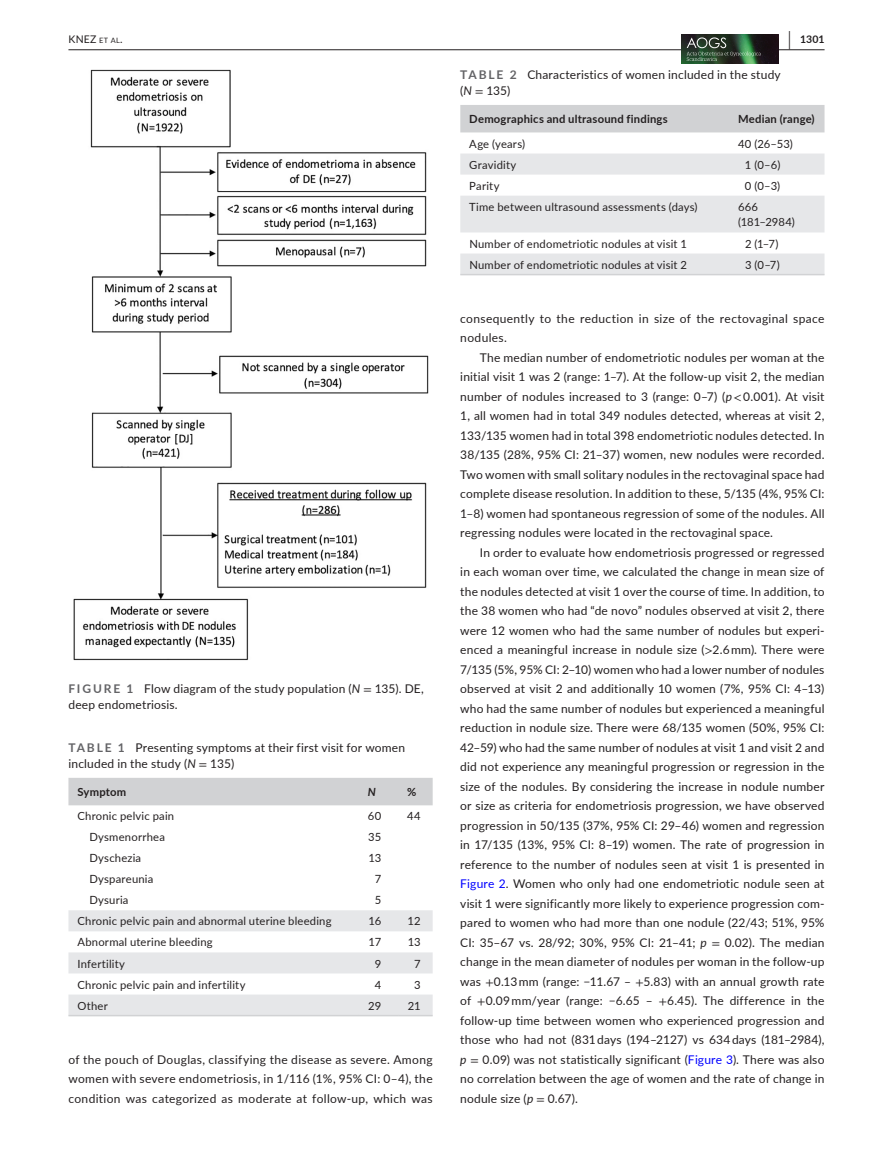
<style>
.page{position:relative;width:893px;height:1174px;background:#fff}
.page>*{position:absolute;margin:0;border:0;box-sizing:border-box;transform-origin:0 0}
.t1{font:12px/19.5px "Lato";letter-spacing:.015em;color:#231f20}
.t2{font:11.25px/15.8px "Lato";letter-spacing:.02em;color:#231f20}
.t3{font:700 11.25px "Lato";letter-spacing:.02em;color:#231f20}
.t4{font:italic 700 11.25px "Lato";color:#231f20}
.t5{font:10.5px "Lato";color:#231f20}
.t6{font:700 10.5px "Lato";color:#231f20}
.s1{font-size:7.35px}
.s2{font-size:19.5px}
.s3{font-weight:700;color:#636366}
.s4{font-style:italic}
.s5{font-family:"STIX"}
.s6{color:#00f}
</style>
<div class="page">
<hr style="left:68px;top:49px;width:756px;height:1px;background:#231f20">
<img style="left:682px;top:34px;width:97px;height:30px">
<svg style="left:687px;top:37px;width:74px;height:24px;background:#3f5843"></svg>
<img style="left:73px;top:69px;width:356px;height:592px">
<div style="left:68px;top:778px;width:365px;height:27px;background:#d1d2d4"></div>
<svg style="left:68px;top:910px;width:365px;height:104px"></svg>
<hr style="left:68px;top:1014px;width:291px;height:2px;background:#d1d2d4">
<hr style="left:359px;top:1014px;width:39px;height:2px;background:#d1d2d4">
<hr style="left:398px;top:1014px;width:35px;height:2px;background:#d1d2d4">
<div style="left:460px;top:105px;width:364px;height:27px;background:#d1d2d4"></div>
<svg style="left:460px;top:153px;width:364px;height:121px;fill:#e6e7e9"></svg>
<hr style="left:460px;top:274px;width:269px;height:1px;background:#d1d2d4">
<hr style="left:729px;top:274px;width:95px;height:1px;background:#d1d2d4">
<p class="t5" style="left:68px;top:31px;width:56px">KNEZ <span class="s1">et al</span>.</p>
<p class="t6" style="left:789px;top:31px;width:37px"><span class="s2">|</span> 1301</p>
<p class="t1" style="left:68px;top:680px;width:357px;line-height:16.5px"><span class="s3">FIGURE 1</span> Flow diagram of the study population (<span class="s4">N</span> <span class="s5">=</span> 135). DE, deep endometriosis.</p>
<p class="t1" style="left:68px;top:738px;width:338px;line-height:16.5px"><span class="s3">TABLE 1</span> Presenting symptoms at their first visit for women included in the study (<span class="s4">N</span> <span class="s5">=</span> 135)</p>
<p class="t3" style="left:77px;top:783px;width:50px">Symptom</p>
<p class="t4" style="left:368px;top:783px;width:10px">N</p>
<p class="t3" style="left:407px;top:783px;width:11px">%</p>
<p class="t2" style="left:77px;top:807px;width:98px">Chronic pelvic pain</p>
<p class="t2" style="left:368px;top:807px;width:15px">60</p>
<p class="t2" style="left:407px;top:807px;width:15px">44</p>
<p class="t2" style="left:89px;top:828px;width:77px">Dysmenorrhea</p>
<p class="t2" style="left:368px;top:828px;width:15px">35</p>
<p class="t2" style="left:89px;top:849px;width:53px">Dyschezia</p>
<p class="t2" style="left:368px;top:849px;width:14px">13</p>
<p class="t2" style="left:89px;top:870px;width:65px">Dyspareunia</p>
<p class="t2" style="left:375px;top:870px;width:8px">7</p>
<p class="t2" style="left:89px;top:892px;width:41px">Dysuria</p>
<p class="t2" style="left:375px;top:892px;width:8px">5</p>
<p class="t2" style="left:77px;top:913px;width:256px">Chronic pelvic pain and abnormal uterine bleeding</p>
<p class="t2" style="left:368px;top:913px;width:14px">16</p>
<p class="t2" style="left:407px;top:913px;width:15px">12</p>
<p class="t2" style="left:77px;top:934px;width:137px">Abnormal uterine bleeding</p>
<p class="t2" style="left:369px;top:934px;width:14px">17</p>
<p class="t2" style="left:408px;top:934px;width:14px">13</p>
<p class="t2" style="left:77px;top:955px;width:49px">Infertility</p>
<p class="t2" style="left:375px;top:955px;width:8px">9</p>
<p class="t2" style="left:414px;top:955px;width:8px">7</p>
<p class="t2" style="left:77px;top:976px;width:170px">Chronic pelvic pain and infertility</p>
<p class="t2" style="left:375px;top:976px;width:8px">4</p>
<p class="t2" style="left:414px;top:976px;width:8px">3</p>
<p class="t2" style="left:77px;top:997px;width:32px">Other</p>
<p class="t2" style="left:368px;top:997px;width:15px">29</p>
<p class="t2" style="left:408px;top:997px;width:14px">21</p>
<p class="t1" style="left:68px;top:1049px;width:366px;text-align:justify">of the pouch of Douglas, classifying the disease as severe. Among women with severe endometriosis, in 1/116 (1%, 95% CI: 0–4), the condition was categorized as moderate at follow-up, which was</p>
<p class="t1" style="left:460px;top:66px;width:322px;line-height:16.5px"><span class="s3">TABLE 2</span> Characteristics of women included in the study (<span class="s4">N</span> <span class="s5">=</span> 135)</p>
<p class="t3" style="left:469px;top:111px;width:200px">Demographics and ultrasound findings</p>
<p class="t3" style="left:738px;top:111px;width:78px">Median (range)</p>
<p class="t2" style="left:469px;top:135px;width:57px">Age (years)</p>
<p class="t2" style="left:738px;top:135px;width:56px">40 (26–53)</p>
<p class="t2" style="left:469px;top:156px;width:49px">Gravidity</p>
<p class="t2" style="left:745px;top:156px;width:37px">1 (0–6)</p>
<p class="t2" style="left:469px;top:177px;width:32px">Parity</p>
<p class="t2" style="left:745px;top:177px;width:37px">0 (0–3)</p>
<p class="t2" style="left:469px;top:198px;width:230px">Time between ultrasound assessments (days)</p>
<p class="t2" style="left:738px;top:198px;width:58px">666 (181–2984)</p>
<p class="t2" style="left:469px;top:235px;width:219px">Number of endometriotic nodules at visit 1</p>
<p class="t2" style="left:745px;top:235px;width:35px">2 (1–7)</p>
<p class="t2" style="left:469px;top:256px;width:219px">Number of endometriotic nodules at visit 2</p>
<p class="t2" style="left:745px;top:256px;width:36px">3 (0–7)</p>
<p class="t1" style="left:460px;top:308px;width:366px">consequently to the reduction in size of the rectovaginal space nodules.</p>
<p class="t1" style="left:460px;top:347px;width:366px;text-align:justify;text-indent:20px">The median number of endometriotic nodules per woman at the initial visit 1 was 2 (range: 1–7). At the follow-up visit 2, the median number of nodules increased to 3 (range: 0–7) (<span class="s4">p</span><span class="s5">&lt;</span> 0.001). At visit 1, all women had in total 349 nodules detected, whereas at visit 2, 133/135 women had in total 398 endometriotic nodules detected. In 38/135 (28%, 95% CI: 21–37) women, new nodules were recorded.<br>Two women with small solitary nodules in the rectovaginal space had complete disease resolution. In addition to these, 5/135 (4%, 95% CI:<br>1–8) women had spontaneous regression of some of the nodules. All regressing nodules were located in the rectovaginal space.</p>
<p class="t1" style="left:460px;top:542px;width:366px;text-align:justify;text-indent:20px">In order to evaluate how endometriosis progressed or regressed in each woman over time, we calculated the change in mean size of the nodules detected at visit 1 over the course of time. In addition, to the 38 women who had “de novo” nodules observed at visit 2, there were 12 women who had the same number of nodules but experi&shy;enced a meaningful increase in nodule size (<span class="s5">&gt;</span>2.6 mm). There were 7/135 (5%, 95% CI: 2–10) women who had a lower number of nodules observed at visit 2 and additionally 10 women (7%, 95% CI: 4–13) who had the same number of nodules but experienced a meaningful reduction in nodule size. There were 68/135 women (50%, 95% CI:<br>42–59) who had the same number of nodules at visit 1 and visit 2 and did not experience any meaningful progression or regression in the size of the nodules. By considering the increase in nodule number or size as criteria for endometriosis progression, we have observed progression in 50/135 (37%, 95% CI: 29–46) women and regression in 17/135 (13%, 95% CI: 8–19) women. The rate of progression in reference to the number of nodules seen at visit 1 is presented in <span class="s6">Figure 2</span>. Women who only had one endometriotic nodule seen at visit 1 were significantly more likely to experience progression com&shy;pared to women who had more than one nodule (22/43; 51%, 95% CI: 35–67 vs. 28/92; 30%, 95% CI: 21–41; <span class="s4">p</span> <span class="s5">=</span> 0.02). The median change in the mean diameter of nodules per woman in the follow-up was <span class="s5">+</span>0.13 mm (range: −11.67 – <span class="s5">+</span>5.83) with an annual growth rate of <span class="s5">+</span>0.09 mm/year (range: −6.65 – <span class="s5">+</span>6.45). The difference in the follow-up time between women who experienced progression and those who had not (831 days (194–2127) vs 634 days (181–2984), <span class="s4">p</span> <span class="s5">=</span> 0.09) was not statistically significant (<span class="s6">Figure 3</span>). There was also no correlation between the age of women and the rate of change in nodule size (<span class="s4">p</span> <span class="s5">=</span> 0.67).</p>
</div>
